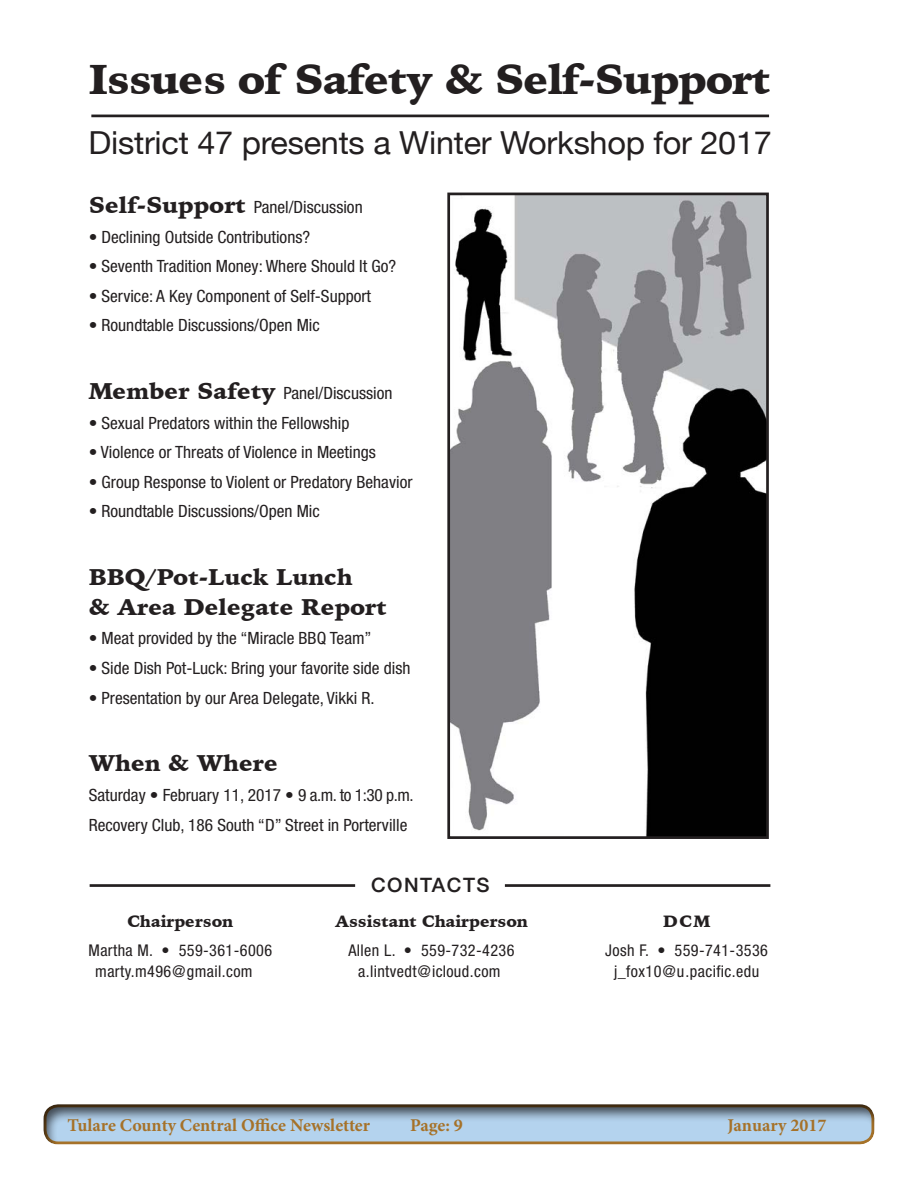
<style>
.page{position:relative;width:918px;height:1188px;background:#fff}
.page>*{position:absolute;margin:0;border:0;box-sizing:border-box;transform-origin:0 0}
.t1{font:900 41.4px "Iowan Old Style";letter-spacing:-.025em;color:#231f20}
.t2{font:31.65px "Helvetica Neue";letter-spacing:-.01em;color:#231f20}
.t3{font:900 22.5px/29.5px "Iowan Old Style";color:#231f20}
.t4{font:500 19.8px "Helvetica Neue";letter-spacing:.075em;color:#231f20}
.t5{font:700 18px "Minion Pro";letter-spacing:-.005em;color:#a67229}
.t6{font:condensed 16.95px/29.5px "Helvetica Neue";color:#231f20}
.t7{font:condensed 16.2px/28.3px "Helvetica Neue";letter-spacing:.025em;color:#231f20;text-align:center}
.t8{font:900 16.2px/28.3px "Iowan Old Style";color:#231f20;text-align:center}
.s1{font-family:"Iowan Old Style";font-weight:900;font-stretch:normal;font-size:22.5px}
.s2{font-family:"Iowan Old Style";font-weight:900;font-stretch:normal}
.s3{font-family:"Helvetica Neue";font-weight:400;font-stretch:condensed}
</style>
<div class="page">
<div style="left:32px;top:1102px;width:842px;height:44px;background:#231f20;opacity:.75"></div>
<hr style="left:90px;top:884px;width:265px;height:3px;background:#231f20">
<hr style="left:505px;top:884px;width:265px;height:3px;background:#231f20">
<img style="left:451px;top:197px;width:314px;height:638px">
<div style="left:447px;top:193px;width:322px;height:646px;border:3px solid #231f20"></div>
<hr style="left:91px;top:115px;width:678px;height:2px;background:#231f20">
<p class="t1" style="left:89px;top:52px;width:684px">Issues of Safety &amp; Self-Support</p>
<p class="t2" style="left:89px;top:120px;width:685px">District 47 presents a Winter Workshop for 2017</p>
<p class="t6" style="left:89px;top:192px;width:276px"><span class="s1">Self-Support</span> Panel/Discussion</p>
<p class="t6" style="left:89px;top:222px;width:223px">• Declining Outside Contributions?</p>
<p class="t6" style="left:89px;top:251px;width:309px">• Seventh Tradition Money: Where Should It Go?</p>
<p class="t6" style="left:89px;top:281px;width:284px">• Service: A Key Component of Self-Support</p>
<p class="t6" style="left:89px;top:310px;width:233px">• Roundtable Discussions/Open Mic</p>
<p class="t6" style="left:89px;top:378px;width:305px"><span class="s1">Member Safety</span> Panel/Discussion</p>
<p class="t6" style="left:89px;top:408px;width:262px">• Sexual Predators within the Fellowship</p>
<p class="t6" style="left:89px;top:437px;width:289px">• Violence or Threats of Violence in Meetings</p>
<p class="t6" style="left:89px;top:467px;width:325px">• Group Response to Violent or Predatory Behavior</p>
<p class="t6" style="left:89px;top:497px;width:233px">• Roundtable Discussions/Open Mic</p>
<p class="t3" style="left:89px;top:563px;width:300px">BBQ/Pot-Luck Lunch<br>&amp; Area Delegate Report</p>
<p class="t6" style="left:89px;top:624px;width:284px">• Meat provided by the “Miracle BBQ Team”</p>
<p class="t6" style="left:89px;top:653px;width:323px">• Side Dish Pot-Luck: Bring your favorite side dish</p>
<p class="t6" style="left:89px;top:683px;width:287px">• Presentation by our Area Delegate, Vikki R.</p>
<p class="t3" style="left:89px;top:749px;width:191px">When &amp; Where</p>
<p class="t6" style="left:89px;top:780px;width:327px">Saturday • February 11, 2017 • 9 a.m. to 1:30 p.m.<br>Recovery Club, 186 South “D” Street in Porterville</p>
<p class="t7" style="left:89px;top:907px;width:185px"><span class="s2">Chairperson<br></span>Martha M. • 559-361-6006</p>
<p class="t7" style="left:95px;top:957px;width:159px">marty.m496@gmail.com</p>
<p class="t4" style="left:371px;top:869px;width:120px">CONTACTS</p>
<p class="t8" style="left:335px;top:907px;width:194px">Assistant Chairperson<br><span class="s3">Allen L. • 559-732-4236</span></p>
<p class="t7" style="left:358px;top:957px;width:144px">a.lintvedt@icloud.com</p>
<p class="t7" style="left:605px;top:907px;width:164px"><span class="s2">DCM<br></span>Josh F. • 559-741-3536</p>
<p class="t7" style="left:614px;top:957px;width:147px">j_fox10@u.pacific.edu</p>
<p class="t5" style="left:68px;top:1113px;width:304px">Tulare County Central Office Newsletter</p>
<p class="t5" style="left:410px;top:1113px;width:54px">Page: 9</p>
<p class="t5" style="left:728px;top:1113px;width:100px">January 2017</p>
</div>
